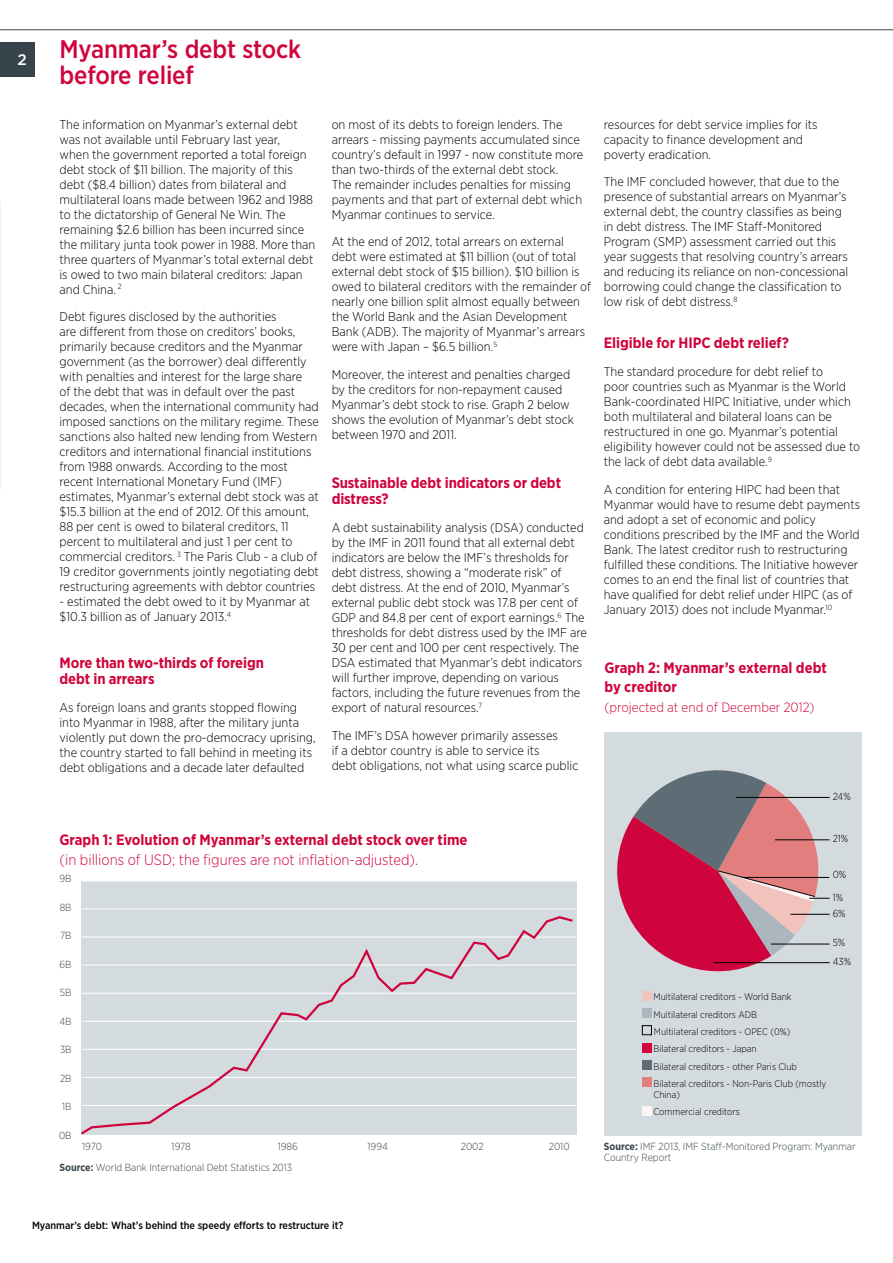
<style>
.page{position:relative;width:893px;height:1263px;background:#fff}
.page>*{position:absolute;margin:0;border:0;box-sizing:border-box;transform-origin:0 0}
.t1{font:500 25.5px/25.5px "Gotham Narrow";letter-spacing:-.005em;color:#d0043c}
.t2{font:500 15.3px "Gotham HTF";color:#fff}
.t3{font:700 15px/16.5px "Gotham Narrow";letter-spacing:-.005em;color:#d0043c}
.t4{font:300 15px "Gotham Narrow";color:#d0043c}
.t5{font:300 13.5px "Gotham Narrow";color:#d0043c}
.t6{font:300 12.75px/15px "Gotham Narrow";color:#000}
.t7{font:500 10.5px "Gotham Narrow";color:#000}
.t8{font:300 10.35px/10.5px "Gotham Narrow";color:#37444c}
.t9{font:300 10.2px/18.6px "Gotham Narrow";color:#000}
.t10{font:300 9.6px/17.4px "Gotham Narrow";color:#000}
.s1{font-weight:700}
</style>
<div class="page">
<div style="left:0;top:43px;width:34px;height:34px;background:#37444c"></div>
<hr style="left:0;top:30px;width:893px;height:1px;background:#37444c">
<div style="left:82px;top:881px;width:495px;height:254px;background:#d4dbdf"></div>
<hr style="left:82px;top:909px;width:494px;height:1px;background:#fff">
<hr style="left:82px;top:881px;width:494px;height:1px;background:#fff">
<hr style="left:82px;top:937px;width:494px;height:1px;background:#fff">
<hr style="left:82px;top:965px;width:494px;height:1px;background:#fff">
<hr style="left:82px;top:993px;width:494px;height:1px;background:#fff">
<hr style="left:82px;top:1021px;width:494px;height:1px;background:#fff">
<hr style="left:82px;top:1049px;width:494px;height:1px;background:#fff">
<hr style="left:82px;top:1077px;width:494px;height:1px;background:#fff">
<hr style="left:82px;top:1105px;width:494px;height:1px;background:#fff">
<svg style="left:81px;top:915px;width:494px;height:220px"></svg>
<div style="left:604px;top:732px;width:258px;height:404px;background:#d4dbdf"></div>
<div style="left:642px;top:991px;width:9px;height:9px;background:#f2c2bd"></div>
<div style="left:642px;top:1008px;width:9px;height:10px;background:#abb6be"></div>
<div style="left:642px;top:1025px;width:10px;height:10px;border:1px solid #000"></div>
<div style="left:642px;top:1043px;width:9px;height:9px;background:#d0043c"></div>
<div style="left:642px;top:1060px;width:9px;height:10px;background:#5d6c75"></div>
<div style="left:642px;top:1078px;width:9px;height:9px;background:#e37e7e"></div>
<div style="left:642px;top:1106px;width:9px;height:9px;background:#fdf5f4"></div>
<svg style="left:617px;top:770px;width:213px;height:202px"></svg>
<p class="t2" style="left:17px;top:51px;width:11px">2</p>
<h1 class="t1" style="left:60px;top:36px;width:243px">Myanmar’s debt stock before relief</h1>
<p class="t6" style="left:60px;top:116px;width:257px">The information on Myanmar’s external debt was not available until February last year,<br>when the government reported a total foreign debt stock of $11 billion. The majority of this debt ($8.4 billion) dates from bilateral and multilateral loans made between 1962 and 1988 to the dictatorship of General Ne Win. The remaining $2.6 billion has been incurred since the military junta took power in 1988. More than three quarters of Myanmar’s total external debt is owed to two main bilateral creditors: Japan and China. <sup>2</sup></p>
<p class="t6" style="left:60px;top:309px;width:261px">Debt figures disclosed by the authorities<br>are different from those on creditors’ books, primarily because creditors and the Myanmar government (as the borrower) deal differently with penalties and interest for the large share<br>of the debt that was in default over the past decades, when the international community had imposed sanctions on the military regime. These sanctions also halted new lending from Western creditors and international financial institutions from 1988 onwards. According to the most recent International Monetary Fund (IMF) estimates, Myanmar’s external debt stock was at $15.3 billion at the end of 2012. Of this amount, 88 per cent is owed to bilateral creditors, 11 percent to multilateral and just 1 per cent to commercial creditors. <sup>3</sup> The Paris Club - a club of 19 creditor governments jointly negotiating debt restructuring agreements with debtor countries</p>
<p class="t6" style="left:60px;top:594px;width:252px">- estimated the debt owed to it by Myanmar at $10.3 billion as of January 2013.<sup>4</sup></p>
<p class="t3" style="left:60px;top:654px;width:206px">More than two-thirds of foreign debt in arrears</p>
<p class="t6" style="left:60px;top:700px;width:258px">As foreign loans and grants stopped flowing into Myanmar in 1988, after the military junta violently put down the pro-democracy uprising, the country started to fall behind in meeting its debt obligations and a decade later defaulted</p>
<p class="t6" style="left:332px;top:116px;width:253px">on most of its debts to foreign lenders. The arrears - missing payments accumulated since country’s default in 1997 - now constitute more than two-thirds of the external debt stock.<br>The remainder includes penalties for missing payments and that part of external debt which Myanmar continues to service.</p>
<p class="t6" style="left:332px;top:234px;width:261px">At the end of 2012, total arrears on external debt were estimated at $11 billion (out of total external debt stock of $15 billion). $10 billion is owed to bilateral creditors with the remainder of nearly one billion split almost equally between the World Bank and the Asian Development Bank (ADB). The majority of Myanmar’s arrears were with Japan – $6.5 billion.<sup>5</sup></p>
<p class="t6" style="left:332px;top:367px;width:244px">Moreover, the interest and penalties charged by the creditors for non-repayment caused Myanmar’s debt stock to rise. Graph 2 below shows the evolution of Myanmar’s debt stock between 1970 and 2011.</p>
<p class="t3" style="left:332px;top:474px;width:231px">Sustainable debt indicators or debt distress?</p>
<p class="t6" style="left:332px;top:520px;width:257px">A debt sustainability analysis (DSA) conducted by the IMF in 2011 found that all external debt indicators are below the IMF’s thresholds for debt distress, showing a “moderate risk” of debt distress. At the end of 2010, Myanmar’s external public debt stock was 17.8 per cent of GDP and 84.8 per cent of export earnings.<sup>6</sup> The thresholds for debt distress used by the IMF are 30 per cent and 100 per cent respectively. The DSA estimated that Myanmar’s debt indicators will further improve, depending on various factors, including the future revenues from the export of natural resources.<sup>7</sup></p>
<p class="t6" style="left:332px;top:727px;width:248px">The IMF’s DSA however primarily assesses<br>if a debtor country is able to service its<br>debt obligations, not what using scarce public</p>
<p class="t3" style="left:60px;top:832px;width:410px">Graph 1: Evolution of Myanmar’s external debt stock over time</p>
<p class="t4" style="left:60px;top:850px;width:360px">(in billions of USD; the figures are not inflation-adjusted).</p>
<p class="t8" style="left:60px;top:873px;width:14px">9B</p>
<p class="t8" style="left:60px;top:902px;width:13px">8B</p>
<p class="t8" style="left:60px;top:930px;width:13px">7B</p>
<p class="t8" style="left:60px;top:959px;width:14px">6B</p>
<p class="t8" style="left:60px;top:987px;width:13px">5B</p>
<p class="t8" style="left:59px;top:1016px;width:14px">4B</p>
<p class="t8" style="left:60px;top:1044px;width:13px">3B</p>
<p class="t8" style="left:60px;top:1073px;width:13px">2B</p>
<p class="t8" style="left:62px;top:1101px;width:11px">1B</p>
<p class="t8" style="left:59px;top:1130px;width:14px">0B</p>
<p class="t8" style="left:82px;top:1141px;width:21px">1970</p>
<p class="t8" style="left:172px;top:1141px;width:21px">1978</p>
<p class="t8" style="left:278px;top:1141px;width:22px">1986</p>
<p class="t8" style="left:368px;top:1141px;width:22px">1994</p>
<p class="t8" style="left:461px;top:1141px;width:24px">2002</p>
<p class="t8" style="left:549px;top:1141px;width:22px">2010</p>
<p class="t8" style="left:60px;top:1162px;width:234px"><span class="s1">Source:</span> World Bank International Debt Statistics 2013</p>
<p class="t6" style="left:604px;top:116px;width:215px">resources for debt service implies for its capacity to finance development and poverty eradication.</p>
<p class="t6" style="left:604px;top:174px;width:246px">The IMF concluded however, that due to the presence of substantial arrears on Myanmar’s external debt, the country classifies as being in debt distress. The IMF Staff-Monitored Program (SMP) assessment carried out this year suggests that resolving country’s arrears and reducing its reliance on non-concessional borrowing could change the classification to low risk of debt distress.<sup>8</sup></p>
<p class="t3" style="left:604px;top:335px;width:187px">Eligible for HIPC debt relief?</p>
<p class="t6" style="left:604px;top:364px;width:258px">The standard procedure for debt relief to<br>poor countries such as Myanmar is the World Bank-coordinated HIPC Initiative, under which both multilateral and bilateral loans can be restructured in one go. Myanmar’s potential eligibility however could not be assessed due to the lack of debt data available.<sup>9</sup></p>
<p class="t6" style="left:604px;top:482px;width:258px">A condition for entering HIPC had been that Myanmar would have to resume debt payments and adopt a set of economic and policy conditions prescribed by the IMF and the World Bank. The latest creditor rush to restructuring fulfilled these conditions. The Initiative however comes to an end the final list of countries that have qualified for debt relief under HIPC (as of January 2013) does not include Myanmar.<sup>10</sup></p>
<p class="t3" style="left:604px;top:657px;width:224px;line-height:19.5px">Graph 2: Myanmar’s external debt by creditor</p>
<p class="t5" style="left:604px;top:698px;width:212px">(projected at end of December 2012)</p>
<p class="t9" style="left:833px;top:787px;width:20px">24%</p>
<p class="t9" style="left:833px;top:829px;width:17px">21%</p>
<p class="t9" style="left:833px;top:865px;width:15px">0%</p>
<p class="t9" style="left:833px;top:903px;width:14px">6%</p>
<p class="t9" style="left:833px;top:933px;width:20px">5%<br>43%</p>
<p class="t9" style="left:833px;top:887px;width:12px">1%</p>
<p class="t10" style="left:653px;top:988px;width:174px">Multilateral creditors - World Bank Multilateral creditors ADB<br>Multilateral creditors - OPEC (0%)<br>Bilateral creditors - Japan<br>Bilateral creditors - other Paris Club Bilateral creditors - Non-Paris Club (mostly</p>
<p class="t10" style="left:653px;top:1085px;width:88px">China)<br>Commercial creditors</p>
<p class="t8" style="left:604px;top:1141px;width:253px"><span class="s1">Source:</span> IMF 2013, IMF Staff-Monitored Program: Myanmar<br>Country Report</p>
<p class="t7" style="left:32px;top:1218px;width:313px">Myanmar’s debt: What’s behind the speedy efforts to restructure it?</p>
</div>
